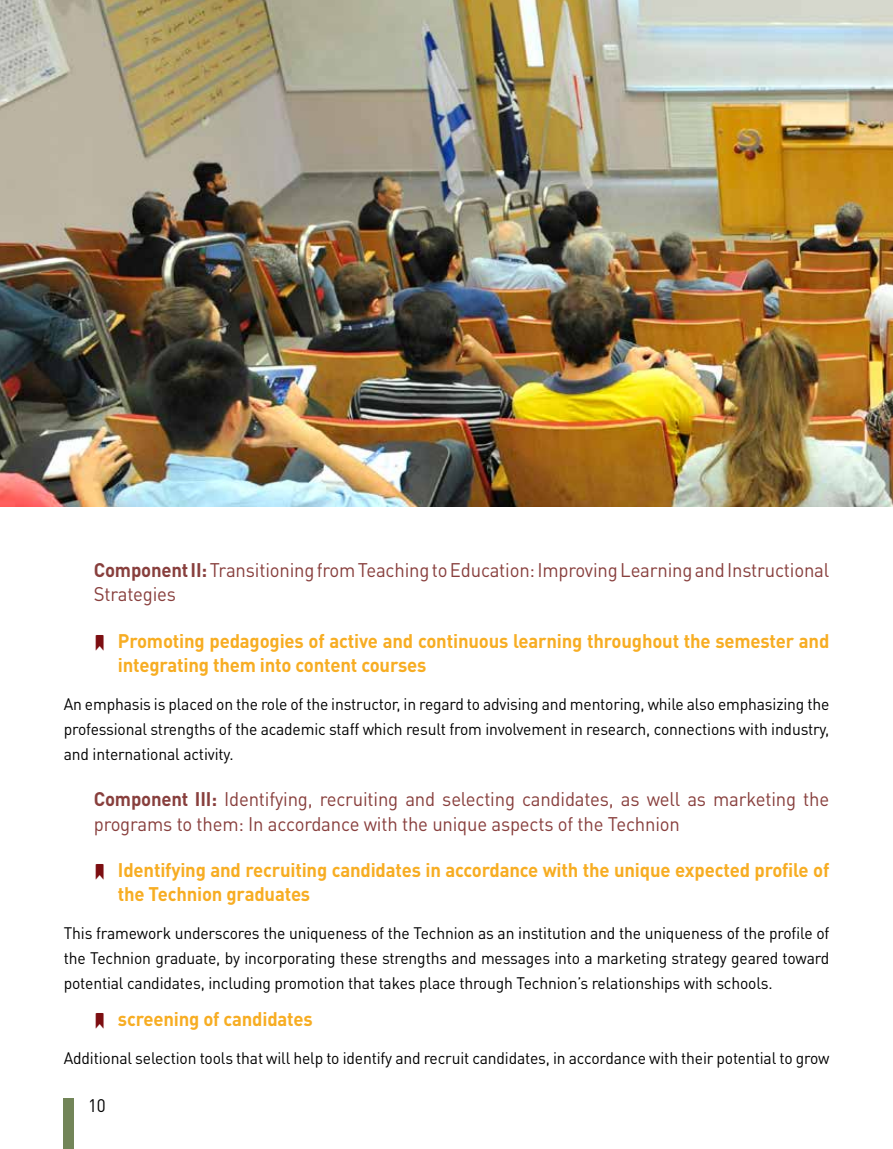
<style>
.page{position:relative;width:893px;height:1149px;background:#fff}
.page>*{position:absolute;margin:0;border:0;box-sizing:border-box;transform-origin:0 0}
.t1{font:19.5px/24.8px "DIN Pro";letter-spacing:-.01em;color:#883f3d;scale:.95 1}
.t2{font:700 19.5px/24.8px "DIN Pro";letter-spacing:-.01em;color:#f7ad23;scale:.95 1}
.t3{font:18px "DIN Pro";color:#000;scale:.95 1}
.t4{font:16.5px/24.8px "DIN Pro";letter-spacing:-.01em;color:#000;text-align:justify;scale:.95 1}
.s1{font-weight:700}
.s2{font-family:"Iconimonim 1.5 FM";font-weight:400;color:#7c0e11}
</style>
<div class="page">
<div style="left:63px;top:1097px;width:11px;height:51px;background:#728558"></div>
<img style="left:0;top:0;width:893px;height:506px">
<p class="t1" style="left:94px;top:556px;width:776px"><span class="s1">Component II:</span> Transitioning from Teaching to Education: Improving Learning and Instructional<br>Strategies</p>
<p class="t2" style="left:118px;top:627px;width:750px;text-indent:-23px"><span class="s2">^</span> Promoting pedagogies of active and continuous learning throughout the semester and integrating them into content courses</p>
<p class="t4" style="left:64px;top:690px;width:807px">An emphasis is placed on the role of the instructor, in regard to advising and mentoring, while also emphasizing the professional strengths of the academic staff which result from involvement in research, connections with industry, and international activity.</p>
<p class="t1" style="left:94px;top:785px;width:776px"><span class="s1">Component III:</span> Identifying, recruiting and selecting candidates, as well as marketing the programs to them: In accordance with the unique aspects of the Technion</p>
<p class="t2" style="left:118px;top:856px;width:750px;text-indent:-23px"><span class="s2">^</span> Identifying and recruiting candidates in accordance with the unique expected profile of the Technion graduates</p>
<p class="t4" style="left:64px;top:919px;width:807px">This framework underscores the uniqueness of the Technion as an institution and the uniqueness of the profile of the Technion graduate, by incorporating these strengths and messages into a marketing strategy geared toward potential candidates, including promotion that takes place through Technion’s relationships with schools.</p>
<p class="t2" style="left:95px;top:1005px;width:230px"><span class="s2">^</span> screening of candidates</p>
<p class="t4" style="left:64px;top:1044px;width:807px">Additional selection tools that will help to identify and recruit candidates, in accordance with their potential to grow</p>
<p class="t3" style="left:88px;top:1092px;width:20px">10</p>
</div>
